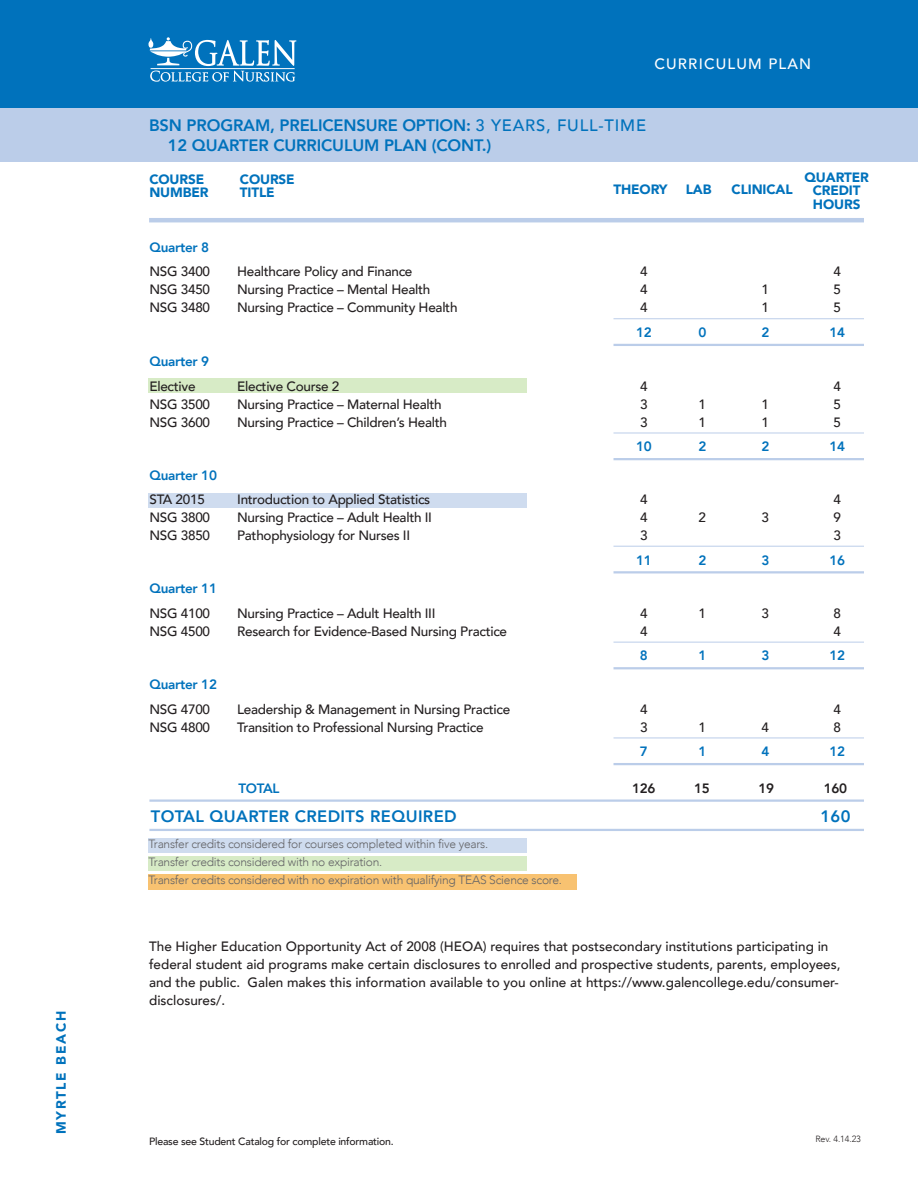
<style>
.page{position:relative;width:918px;height:1188px;background:#fff}
.page>*{position:absolute;margin:0;border:0;box-sizing:border-box;transform-origin:0 0}
.t1{font:800 16.5px "Avenir";letter-spacing:-.01em;color:#0072bc}
.t2{font:800 16.5px "Avenir";letter-spacing:.02em;color:#0072bc}
.t3{font:500 15px "Avenir";letter-spacing:.08em;color:#fff}
.t4{font:500 13.5px "Avenir";letter-spacing:-.02em;color:#231f20}
.t5{font:500 13.5px/18px "Avenir";color:#231f20}
.t6{font:800 13.5px "Avenir";letter-spacing:-.02em;color:#0072bc}
.t7{font:900 13.5px/13.5px "Avenir";letter-spacing:-.01em;color:#0072bc}
.t8{font:900 13.5px "Avenir";letter-spacing:.125em;color:#0072bc}
.t9{font:800 13.5px "Avenir";letter-spacing:-.02em;color:#231f20}
.t10{font:300 12px "Avenir";letter-spacing:-.02em;color:#636366}
.t11{font:500 10.5px "Avenir";letter-spacing:-.02em;color:#231f20}
.t12{font:300 9px "Avenir";letter-spacing:-.01em;color:#231f20}
.s1{font-weight:500}
</style>
<div class="page">
<div style="left:148px;top:874px;width:429px;height:15px;background:#f8c271"></div>
<div style="left:148px;top:838px;width:379px;height:14px;background:#cfdcef"></div>
<div style="left:148px;top:856px;width:379px;height:15px;background:#d7ebc6"></div>
<div style="left:148px;top:493px;width:379px;height:14px;background:#cfdcef"></div>
<div style="left:148px;top:378px;width:379px;height:15px;background:#d7ebc6"></div>
<div style="left:0;top:0;width:918px;height:162px;background:#bbcde9"></div>
<div style="left:0;top:0;width:918px;height:108px;background:#0072bc"></div>
<hr style="left:149px;top:218px;width:715px;height:4px;background:#bbcde9">
<svg style="left:149px;top:37px;width:147px;height:45px"></svg>
<hr style="left:151px;top:68px;width:144px;height:1px;background:#fff">
<hr style="left:614px;top:458px;width:250px;height:2px;background:#bbcde9">
<hr style="left:614px;top:433px;width:250px;height:1px;background:#bbcde9">
<hr style="left:614px;top:571px;width:250px;height:2px;background:#bbcde9">
<hr style="left:614px;top:546px;width:250px;height:1px;background:#bbcde9">
<hr style="left:614px;top:667px;width:250px;height:2px;background:#bbcde9">
<hr style="left:614px;top:642px;width:250px;height:1px;background:#bbcde9">
<hr style="left:149px;top:799px;width:715px;height:3px;background:#bbcde9">
<hr style="left:149px;top:829px;width:715px;height:2px;background:#bbcde9">
<hr style="left:614px;top:763px;width:250px;height:2px;background:#bbcde9">
<hr style="left:614px;top:738px;width:250px;height:1px;background:#bbcde9">
<hr style="left:614px;top:344px;width:250px;height:2px;background:#bbcde9">
<hr style="left:614px;top:319px;width:250px;height:1px;background:#bbcde9">
<p class="t8" style="left:50px;top:1134px;width:124px;rotate:-90deg">MYRTLE BEACH</p>
<p class="t3" style="left:654px;top:51px;width:158px">CURRICULUM PLAN</p>
<p class="t1" style="left:149px;top:110px;width:499px">BSN PROGRAM, PRELICENSURE OPTION: <span class="s1">3 YEARS, FULL-TIME</span></p>
<p class="t1" style="left:168px;top:130px;width:325px">12 QUARTER CURRICULUM PLAN (CONT.)</p>
<p class="t7" style="left:149px;top:172px;width:61px">COURSE<br>NUMBER</p>
<p class="t7" style="left:240px;top:172px;width:56px">COURSE<br>TITLE</p>
<p class="t7" style="left:614px;top:182px;width:56px">THEORY</p>
<p class="t7" style="left:686px;top:182px;width:27px">LAB</p>
<p class="t7" style="left:732px;top:182px;width:63px">CLINICAL</p>
<p class="t7" style="left:805px;top:170px;width:66px">QUARTER</p>
<p class="t7" style="left:813px;top:183px;width:49px">CREDIT<br>HOURS</p>
<p class="t6" style="left:149px;top:235px;width:61px">Quarter 8</p>
<p class="t4" style="left:149px;top:260px;width:62px">NSG 3400</p>
<p class="t4" style="left:237px;top:260px;width:177px">Healthcare Policy and Finance</p>
<p class="t4" style="left:149px;top:278px;width:62px">NSG 3450</p>
<p class="t4" style="left:237px;top:278px;width:195px">Nursing Practice – Mental Health</p>
<p class="t4" style="left:149px;top:296px;width:62px">NSG 3480</p>
<p class="t4" style="left:237px;top:296px;width:222px">Nursing Practice – Community Health</p>
<p class="t6" style="left:149px;top:349px;width:61px">Quarter 9</p>
<p class="t4" style="left:149px;top:374px;width:48px">Elective</p>
<p class="t4" style="left:237px;top:374px;width:104px">Elective Course 2</p>
<p class="t4" style="left:149px;top:392px;width:62px">NSG 3500</p>
<p class="t4" style="left:237px;top:392px;width:206px">Nursing Practice – Maternal Health</p>
<p class="t4" style="left:149px;top:410px;width:62px">NSG 3600</p>
<p class="t4" style="left:237px;top:410px;width:211px">Nursing Practice – Children’s Health</p>
<p class="t6" style="left:149px;top:463px;width:69px">Quarter 10</p>
<p class="t4" style="left:149px;top:488px;width:57px">STA 2015</p>
<p class="t4" style="left:237px;top:488px;width:195px">Introduction to Applied Statistics</p>
<p class="t4" style="left:149px;top:506px;width:62px">NSG 3800</p>
<p class="t4" style="left:237px;top:506px;width:196px">Nursing Practice – Adult Health II</p>
<p class="t4" style="left:149px;top:524px;width:62px">NSG 3850</p>
<p class="t4" style="left:237px;top:524px;width:175px">Pathophysiology for Nurses II</p>
<p class="t6" style="left:149px;top:576px;width:69px">Quarter 11</p>
<p class="t4" style="left:149px;top:601px;width:62px">NSG 4100</p>
<p class="t4" style="left:237px;top:601px;width:200px">Nursing Practice – Adult Health III</p>
<p class="t4" style="left:149px;top:619px;width:62px">NSG 4500</p>
<p class="t4" style="left:237px;top:619px;width:271px">Research for Evidence-Based Nursing Practice</p>
<p class="t6" style="left:149px;top:672px;width:69px">Quarter 12</p>
<p class="t4" style="left:149px;top:697px;width:62px">NSG 4700</p>
<p class="t4" style="left:237px;top:697px;width:275px">Leadership &amp; Management in Nursing Practice</p>
<p class="t4" style="left:149px;top:715px;width:62px">NSG 4800</p>
<p class="t4" style="left:237px;top:715px;width:248px">Transition to Professional Nursing Practice</p>
<p class="t4" style="left:640px;top:260px;width:9px">4</p>
<p class="t4" style="left:833px;top:260px;width:9px">4</p>
<p class="t4" style="left:640px;top:278px;width:9px">4</p>
<p class="t4" style="left:762px;top:278px;width:9px">1</p>
<p class="t4" style="left:833px;top:278px;width:9px">5</p>
<p class="t4" style="left:640px;top:296px;width:9px">4</p>
<p class="t4" style="left:762px;top:296px;width:9px">1</p>
<p class="t4" style="left:833px;top:296px;width:9px">5</p>
<p class="t6" style="left:636px;top:320px;width:17px">12</p>
<p class="t6" style="left:698px;top:320px;width:9px">0</p>
<p class="t6" style="left:761px;top:320px;width:9px">2</p>
<p class="t6" style="left:829px;top:320px;width:17px">14</p>
<p class="t4" style="left:640px;top:374px;width:9px">4</p>
<p class="t4" style="left:833px;top:374px;width:9px">4</p>
<p class="t4" style="left:640px;top:392px;width:9px">3</p>
<p class="t4" style="left:699px;top:392px;width:9px">1</p>
<p class="t4" style="left:762px;top:392px;width:9px">1</p>
<p class="t4" style="left:833px;top:392px;width:9px">5</p>
<p class="t4" style="left:640px;top:410px;width:9px">3</p>
<p class="t4" style="left:699px;top:410px;width:9px">1</p>
<p class="t4" style="left:762px;top:410px;width:9px">1</p>
<p class="t4" style="left:833px;top:410px;width:9px">5</p>
<p class="t6" style="left:636px;top:434px;width:17px">10</p>
<p class="t6" style="left:698px;top:434px;width:9px">2</p>
<p class="t6" style="left:761px;top:434px;width:9px">2</p>
<p class="t6" style="left:829px;top:434px;width:17px">14</p>
<p class="t4" style="left:640px;top:488px;width:9px">4</p>
<p class="t4" style="left:833px;top:488px;width:9px">4</p>
<p class="t4" style="left:640px;top:506px;width:9px">4</p>
<p class="t4" style="left:699px;top:506px;width:9px">2</p>
<p class="t4" style="left:762px;top:506px;width:9px">3</p>
<p class="t4" style="left:833px;top:506px;width:9px">9</p>
<p class="t4" style="left:640px;top:524px;width:9px">3</p>
<p class="t4" style="left:833px;top:524px;width:9px">3</p>
<p class="t6" style="left:636px;top:548px;width:17px">11</p>
<p class="t6" style="left:698px;top:548px;width:9px">2</p>
<p class="t6" style="left:761px;top:548px;width:9px">3</p>
<p class="t6" style="left:829px;top:548px;width:17px">16</p>
<p class="t4" style="left:640px;top:601px;width:9px">4</p>
<p class="t4" style="left:699px;top:601px;width:9px">1</p>
<p class="t4" style="left:762px;top:601px;width:9px">3</p>
<p class="t4" style="left:833px;top:601px;width:9px">8</p>
<p class="t4" style="left:640px;top:619px;width:9px">4</p>
<p class="t4" style="left:833px;top:619px;width:9px">4</p>
<p class="t6" style="left:640px;top:643px;width:9px">8</p>
<p class="t6" style="left:698px;top:643px;width:9px">1</p>
<p class="t6" style="left:761px;top:643px;width:9px">3</p>
<p class="t6" style="left:829px;top:643px;width:17px">12</p>
<p class="t4" style="left:640px;top:697px;width:9px">4</p>
<p class="t4" style="left:833px;top:697px;width:9px">4</p>
<p class="t4" style="left:640px;top:715px;width:9px">3</p>
<p class="t4" style="left:699px;top:715px;width:9px">1</p>
<p class="t4" style="left:762px;top:715px;width:9px">4</p>
<p class="t4" style="left:833px;top:715px;width:9px">8</p>
<p class="t6" style="left:640px;top:739px;width:9px">7</p>
<p class="t6" style="left:698px;top:739px;width:9px">1</p>
<p class="t6" style="left:761px;top:739px;width:9px">4</p>
<p class="t6" style="left:829px;top:739px;width:17px">12</p>
<p class="t6" style="left:238px;top:776px;width:43px">TOTAL</p>
<p class="t9" style="left:632px;top:776px;width:25px">126</p>
<p class="t9" style="left:694px;top:776px;width:17px">15</p>
<p class="t9" style="left:758px;top:776px;width:17px">19</p>
<p class="t9" style="left:824px;top:776px;width:25px">160</p>
<p class="t2" style="left:151px;top:801px;width:307px">TOTAL QUARTER CREDITS REQUIRED</p>
<p class="t1" style="left:821px;top:801px;width:31px">160</p>
<p class="t10" style="left:148px;top:837px;width:341px">Transfer credits considered for courses completed within five years.</p>
<p class="t10" style="left:148px;top:855px;width:235px">Transfer credits considered with no expiration.</p>
<p class="t10" style="left:148px;top:873px;width:415px">Transfer credits considered with no expiration with qualifying TEAS Science score.</p>
<p class="t5" style="left:149px;top:937px;width:693px">The Higher Education Opportunity Act of 2008 (HEOA) requires that postsecondary institutions participating in federal student aid programs make certain disclosures to enrolled and prospective students, parents, employees, and the public. Galen makes this information available to you online at https://www.galencollege.edu/consumer&shy;disclosures/.</p>
<p class="t11" style="left:149px;top:1132px;width:246px">Please see Student Catalog for complete information.</p>
<p class="t12" style="left:815px;top:1134px;width:47px">Rev. 4.14.23</p>
</div>
